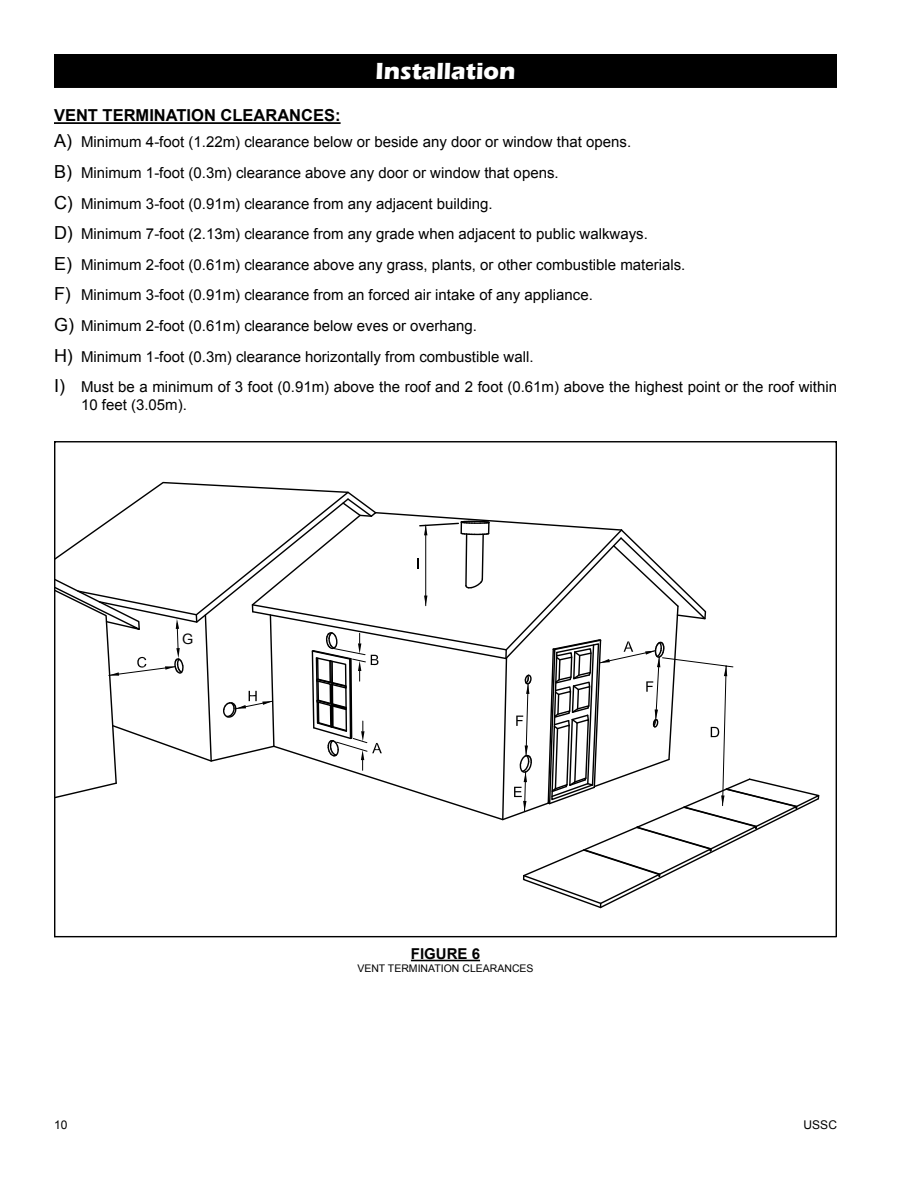
<style>
.page{position:relative;width:918px;height:1188px;background:#fff}
.page>*{position:absolute;margin:0;border:0;box-sizing:border-box;transform-origin:0 0}
.t1{font:700 24px "Eras ITC";color:#fff}
.t2{font:700 16.5px "Arial";color:#000}
.t3{font:15px/30.6px "Arial";color:#000}
.t4{font:700 15px "Arial";color:#000}
.t5{font:14.4px "Arial";color:#000}
.t6{font:12px "Arial";color:#000}
.t7{font:10.5px "Arial";color:#000}
.s1{font-size:18px}
</style>
<div class="page">
<svg style="left:54px;top:441px;width:783px;height:496px"></svg>
<svg style="left:54px;top:481px;width:769px;height:428px"></svg>
<hr style="left:411px;top:960px;width:69px;height:1px;background:#000">
<hr style="left:54px;top:122px;width:287px;height:2px;background:#000">
<div style="left:55px;top:55px;width:781px;height:32px;background:#000"></div>
<div style="left:54px;top:54px;width:783px;height:34px;border:2px solid #000"></div>
<h1 class="t1" style="left:376px;top:58px;width:141px">Installation</h1>
<p class="t2" style="left:54px;top:105px;width:12px">VENT</p>
<p class="t2" style="left:103px;top:105px;width:63px">TERMINAT</p>
<p class="t2" style="left:187px;top:105px;width:46px">ION CLEA</p>
<p class="t2" style="left:265px;top:105px;width:25px">RANCES</p>
<p class="t2" style="left:335px;top:105px;width:7px">:</p>
<p class="t3" style="left:54px;top:127px;width:785px"><span class="s1">A)</span> Minimum 4-foot (1.22m) clearance below or beside any door or window that opens.<br><span class="s1">B)</span> Minimum 1-foot (0.3m) clearance above any door or window that opens.<br><span class="s1">C)</span> Minimum 3-foot (0.91m) clearance from any adjacent building.<br><span class="s1">D)</span> Minimum 7-foot (2.13m) clearance from any grade when adjacent to public walkways.<br><span class="s1">E)</span> Minimum 2-foot (0.61m) clearance above any grass, plants, or other combustible materials.<br><span class="s1">F)</span> Minimum 3-foot (0.91m) clearance from an forced air intake of any appliance.<br><span class="s1">G)</span> Minimum 2-foot (0.61m) clearance below eves or overhang.<br><span class="s1">H)</span> Minimum 1-foot (0.3m) clearance horizontally from combustible wall.<br><span class="s1">I)</span> Must be a minimum of 3 foot (0.91m) above the roof and 2 foot (0.61m) above the highest point or the roof within</p>
<p class="t3" style="left:81px;top:390px;width:107px">10 feet (3.05m).</p>
<p class="t5" style="left:182px;top:629px;width:13px">G</p>
<p class="t4" style="left:411px;top:944px;width:20px">FIGUR</p>
<p class="t4" style="left:458px;top:944px;width:24px">E 6</p>
<p class="t7" style="left:357px;top:961px;width:178px">VENT TERMINATION CLEARANCES</p>
<p class="t6" style="left:54px;top:1117px;width:15px">10</p>
<p class="t6" style="left:804px;top:1117px;width:35px">USSC</p>
</div>
